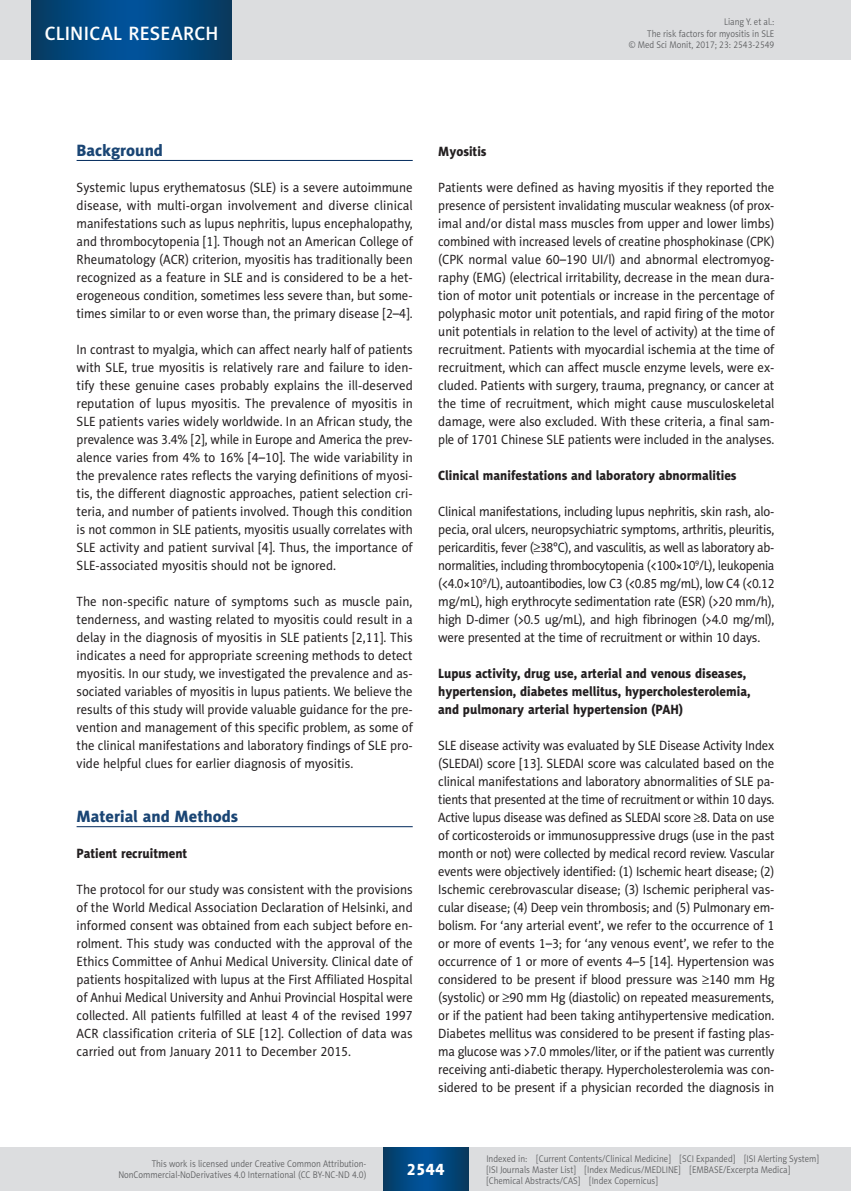
<style>
.page{position:relative;width:851px;height:1191px;background:#fff}
.page>*{position:absolute;margin:0;border:0;box-sizing:border-box;transform-origin:0 0}
.t1{font:19.5px "Naomi Sans EFN Medium";letter-spacing:.015em;color:#fff}
.MSM_Headline_1{font:16.5px "Naomi Sans EFN Heavy";color:#1a4574}
.t2{font:16.5px "Naomi Sans EFN Heavy";color:#fff}
.MSM_Body{font:13.5px/18px "Naomi Sans EFN";letter-spacing:-.005em;color:#231f20;text-align:justify;scale:.95 1}
.MSM_Body-2{font:13.5px/18px "Naomi Sans EFN";letter-spacing:-.005em;color:#231f20;text-align:justify;scale:.94 1}
.MSM_Headline_2{font:13.5px/18px "Naomi Sans EFN Heavy";color:#231f20;scale:.95 1}
.MSM_pagina_sygnatura{font:9.75px/11.2px "Naomi Sans EFN Light";color:#57585a;scale:.9 1}
.MSM_pagina_zywa{font:9.75px/11.2px "Naomi Sans EFN Light";color:#57585a;text-align:right;scale:.9 1}
.s1{font-family:"Standard Sym L"}
</style>
<div class="page">
<hr style="left:77px;top:160px;width:335px;height:1px;background:#00295c">
<hr style="left:77px;top:826px;width:335px;height:1px;background:#00295c">
<div style="left:0;top:1148px;width:850px;height:43px;background:#dcdddf"></div>
<svg style="left:383px;top:1147px;width:85px;height:43px;background:#02477e"></svg>
<div style="left:0;top:0;width:850px;height:60px;background:#dcdddf"></div>
<hr style="left:850px;top:0;width:1px;height:60px;background:#dcdddf">
<svg style="left:32px;top:0;width:200px;height:60px;background:#02477e"></svg>
<h1 class="t1" style="left:45px;top:22px;width:175px">CLINICAL RESEARCH</h1>
<p class="MSM_pagina_zywa" style="left:647px;top:16px;width:143px">Liang Y. et al.:<br>The risk factors for myositis in SLE</p>
<p class="MSM_pagina_sygnatura" style="left:628px;top:39px;width:163px">© Med Sci Monit, 2017; 23: 2543-2549</p>
<p class="MSM_Headline_1" style="left:77px;top:140px;width:88px">Background</p>
<p class="MSM_Body" style="left:77px;top:178px;width:355px">Systemic lupus erythematosus (SLE) is a severe autoimmune disease, with multi-organ involvement and diverse clinical manifestations such as lupus nephritis, lupus encephalopathy, and thrombocytopenia [1]. Though not an American College of Rheumatology (ACR) criterion, myositis has traditionally been recognized as a feature in SLE and is considered to be a het&shy;erogeneous condition, sometimes less severe than, but some&shy;times similar to or even worse than, the primary disease [2–4].</p>
<p class="MSM_Body-2" style="left:77px;top:340px;width:359px">In contrast to myalgia, which can affect nearly half of patients with SLE, true myositis is relatively rare and failure to iden&shy;tify these genuine cases probably explains the ill-deserved reputation of lupus myositis. The prevalence of myositis in SLE patients varies widely worldwide. In an African study, the prevalence was 3.4% [2], while in Europe and America the prev&shy;alence varies from 4% to 16% [4–10]. The wide variability in the prevalence rates reflects the varying definitions of myosi&shy;tis, the different diagnostic approaches, patient selection cri&shy;teria, and number of patients involved. Though this condition is not common in SLE patients, myositis usually correlates with SLE activity and patient survival [4]. Thus, the importance of SLE-associated myositis should not be ignored.</p>
<p class="MSM_Body" style="left:77px;top:592px;width:355px">The non-specific nature of symptoms such as muscle pain, tenderness, and wasting related to myositis could result in a delay in the diagnosis of myositis in SLE patients [2,11]. This indicates a need for appropriate screening methods to detect myositis. In our study, we investigated the prevalence and as&shy;sociated variables of myositis in lupus patients. We believe the results of this study will provide valuable guidance for the pre&shy;vention and management of this specific problem, as some of the clinical manifestations and laboratory findings of SLE pro&shy;vide helpful clues for earlier diagnosis of myositis.</p>
<p class="MSM_Headline_1" style="left:77px;top:806px;width:163px">Material and Methods</p>
<p class="MSM_Headline_2" style="left:77px;top:844px;width:118px">Patient recruitment</p>
<p class="MSM_Body" style="left:77px;top:880px;width:355px">The protocol for our study was consistent with the provisions of the World Medical Association Declaration of Helsinki, and informed consent was obtained from each subject before en&shy;rolment. This study was conducted with the approval of the Ethics Committee of Anhui Medical University. Clinical date of patients hospitalized with lupus at the First Affiliated Hospital of Anhui Medical University and Anhui Provincial Hospital were collected. All patients fulfilled at least 4 of the revised 1997<br>ACR classification criteria of SLE [12]. Collection of data was carried out from January 2011 to December 2015.</p>
<p class="MSM_Headline_2" style="left:438px;top:142px;width:52px">Myositis</p>
<p class="MSM_Body" style="left:438px;top:178px;width:355px">Patients were defined as having myositis if they reported the presence of persistent invalidating muscular weakness (of prox&shy;imal and/or distal mass muscles from upper and lower limbs) combined with increased levels of creatine phosphokinase (CPK) (CPK normal value 60–190 UI/l) and abnormal electromyog&shy;raphy (EMG) (electrical irritability, decrease in the mean dura&shy;tion of motor unit potentials or increase in the percentage of polyphasic motor unit potentials, and rapid firing of the motor unit potentials in relation to the level of activity) at the time of recruitment. Patients with myocardial ischemia at the time of recruitment, which can affect muscle enzyme levels, were ex&shy;cluded. Patients with surgery, trauma, pregnancy, or cancer at the time of recruitment, which might cause musculoskeletal damage, were also excluded. With these criteria, a final sam&shy;ple of 1701 Chinese SLE patients were included in the analyses.</p>
<p class="MSM_Headline_2" style="left:438px;top:466px;width:315px">Clinical manifestations and laboratory abnormalities</p>
<p class="MSM_Body" style="left:438px;top:502px;width:355px">Clinical manifestations, including lupus nephritis, skin rash, alo&shy;pecia, oral ulcers, neuropsychiatric symptoms, arthritis, pleuritis, pericarditis, fever (<span class="s1">³</span>38°C), and vasculitis, as well as laboratory ab&shy;normalities, including thrombocytopenia (&lt;100×10<sup>9</sup>/L), leukopenia (&lt;4.0×10<sup>9</sup>/L), autoantibodies, low C3 (&lt;0.85 mg/mL), low C4 (&lt;0.12 mg/mL), high erythrocyte sedimentation rate (ESR) (&gt;20 mm/h), high D-dimer (&gt;0.5 ug/mL), and high fibrinogen (&gt;4.0 mg/ml), were presented at the time of recruitment or within 10 days.</p>
<p class="MSM_Headline_2" style="left:438px;top:664px;width:330px">Lupus activity, drug use, arterial and venous diseases, hypertension, diabetes mellitus, hypercholesterolemia, and pulmonary arterial hypertension (PAH)</p>
<p class="MSM_Body-2" style="left:438px;top:736px;width:359px">SLE disease activity was evaluated by SLE Disease Activity Index (SLEDAI) score [13]. SLEDAI score was calculated based on the clinical manifestations and laboratory abnormalities of SLE pa&shy;tients that presented at the time of recruitment or within 10 days.<br>Active lupus disease was defined as SLEDAI score <span class="s1">³</span>8. Data on use of corticosteroids or immunosuppressive drugs (use in the past month or not) were collected by medical record review. Vascular events were objectively identified: (1) Ischemic heart disease; (2)<br>Ischemic cerebrovascular disease; (3) Ischemic peripheral vas&shy;cular disease; (4) Deep vein thrombosis; and (5) Pulmonary em&shy;bolism. For ‘any arterial event’, we refer to the occurrence of 1 or more of events 1–3; for ‘any venous event’, we refer to the occurrence of 1 or more of events 4–5 [14]. Hypertension was considered to be present if blood pressure was <span class="s1">³</span>140 mm Hg (systolic) or <span class="s1">³</span>90 mm Hg (diastolic) on repeated measurements, or if the patient had been taking antihypertensive medication.<br>Diabetes mellitus was considered to be present if fasting plas&shy;ma glucose was &gt;7.0 mmoles/liter, or if the patient was currently receiving anti-diabetic therapy. Hypercholesterolemia was con&shy;sidered to be present if a physician recorded the diagnosis in</p>
<p class="MSM_pagina_sygnatura" style="left:118px;top:1158px;width:277px;text-align:right">This work is licensed under Creative Common Attribution-<br>NonCommercial-NoDerivatives 4.0 International (CC BY-NC-ND 4.0)</p>
<p class="t2" style="left:406px;top:1159px;width:40px">2544</p>
<p class="MSM_pagina_sygnatura" style="left:486px;top:1152px;width:371px">Indexed in: [Current Contents/Clinical Medicine] [SCI Expanded] [ISI Alerting System] [ISI Journals Master List] [Index Medicus/MEDLINE] [EMBASE/Excerpta Medica] [Chemical Abstracts/CAS] [Index Copernicus]</p>
</div>
